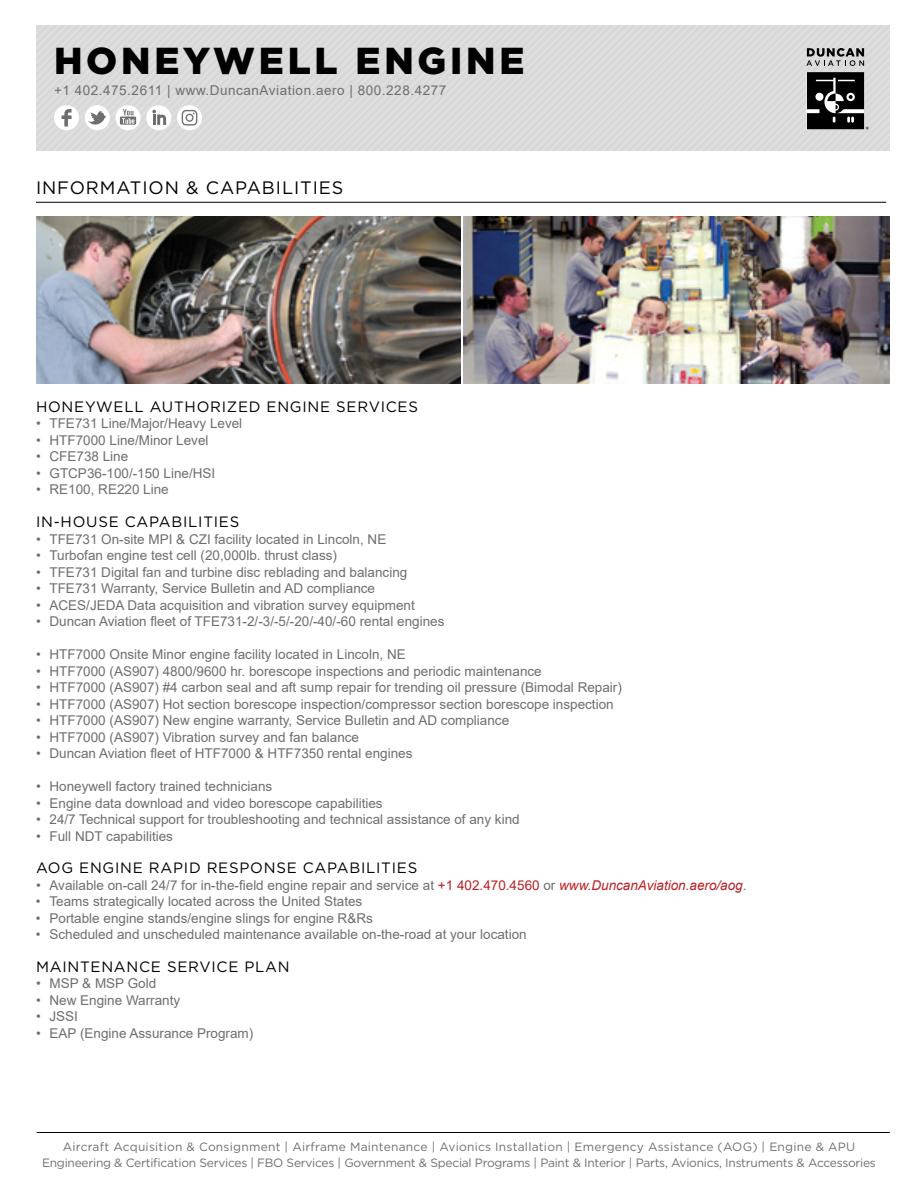
<style>
.page{position:relative;width:918px;height:1188px;background:#fff}
.page>*{position:absolute;margin:0;border:0;box-sizing:border-box;transform-origin:0 0}
.t1{font:900 37.5px "Gotham";letter-spacing:.1em;color:#000}
.t2{font:18px "Gotham";letter-spacing:.05em;color:#000}
.t3{font:15px "Gotham";letter-spacing:.05em;color:#000}
.t4{font:13.5px "Arial";color:#6d6e71}
.t5{font:13.5px "Arial";letter-spacing:.04em;color:#6e6e70}
.t6{font:12px/16.5px "Gotham";letter-spacing:-.02em;color:#6e6e70;text-align:center}
.s1{color:#ba2025}
.s2{font-style:italic;color:#ba2025}
</style>
<div class="page">
<hr style="left:37px;top:1132px;width:853px;height:1px;background:#000">
<div style="left:36px;top:25px;width:854px;height:126px;background:#d9d9da"></div>
<hr style="left:36px;top:202px;width:850px;height:1px;background:#000">
<img style="left:36px;top:216px;width:425px;height:167px">
<img style="left:464px;top:216px;width:425px;height:167px">
<h1 class="t1" style="left:54px;top:35px;width:472px">HONEYWELL ENGINE</h1>
<p class="t5" style="left:54px;top:81px;width:394px">+1 402.475.2611 | www.DuncanAviation.aero | 800.228.4277</p>
<h2 class="t2" style="left:36px;top:177px;width:309px">INFORMATION &amp; CAPABILITIES</h2>
<p class="t3" style="left:36px;top:397px;width:384px">HONEYWELL AUTHORIZED ENGINE SERVICES</p>
<p class="t4" style="left:36px;top:414px;width:208px">• TFE731 Line/Major/Heavy Level</p>
<p class="t4" style="left:36px;top:431px;width:174px">• HTF7000 Line/Minor Level</p>
<p class="t4" style="left:36px;top:447px;width:94px">• CFE738 Line</p>
<p class="t4" style="left:36px;top:464px;width:181px">• GTCP36-100/-150 Line/HSI</p>
<p class="t4" style="left:36px;top:480px;width:134px">• RE100, RE220 Line</p>
<p class="t3" style="left:36px;top:512px;width:205px">IN-HOUSE CAPABILITIES</p>
<p class="t4" style="left:36px;top:530px;width:352px">• TFE731 On-site MPI &amp; CZI facility located in Lincoln, NE</p>
<p class="t4" style="left:36px;top:546px;width:303px">• Turbofan engine test cell (20,000lb. thrust class)</p>
<p class="t4" style="left:36px;top:563px;width:373px">• TFE731 Digital fan and turbine disc reblading and balancing</p>
<p class="t4" style="left:36px;top:579px;width:341px">• TFE731 Warranty, Service Bulletin and AD compliance</p>
<p class="t4" style="left:36px;top:596px;width:380px">• ACES/JEDA Data acquisition and vibration survey equipment</p>
<p class="t4" style="left:36px;top:612px;width:410px">• Duncan Aviation fleet of TFE731-2/-3/-5/-20/-40/-60 rental engines</p>
<p class="t4" style="left:36px;top:645px;width:371px">• HTF7000 Onsite Minor engine facility located in Lincoln, NE</p>
<p class="t4" style="left:36px;top:662px;width:507px">• HTF7000 (AS907) 4800/9600 hr. borescope inspections and periodic maintenance</p>
<p class="t4" style="left:36px;top:678px;width:587px">• HTF7000 (AS907) #4 carbon seal and aft sump repair for trending oil pressure (Bimodal Repair)</p>
<p class="t4" style="left:36px;top:695px;width:579px">• HTF7000 (AS907) Hot section borescope inspection/compressor section borescope inspection</p>
<p class="t4" style="left:36px;top:711px;width:475px">• HTF7000 (AS907) New engine warranty, Service Bulletin and AD compliance</p>
<p class="t4" style="left:36px;top:728px;width:325px">• HTF7000 (AS907) Vibration survey and fan balance</p>
<p class="t4" style="left:36px;top:744px;width:378px">• Duncan Aviation fleet of HTF7000 &amp; HTF7350 rental engines</p>
<p class="t4" style="left:36px;top:777px;width:238px">• Honeywell factory trained technicians</p>
<p class="t4" style="left:36px;top:794px;width:348px">• Engine data download and video borescope capabilities</p>
<p class="t4" style="left:36px;top:810px;width:485px">• 24/7 Technical support for troubleshooting and technical assistance of any kind</p>
<p class="t4" style="left:36px;top:827px;width:139px">• Full NDT capabilities</p>
<p class="t3" style="left:36px;top:858px;width:383px">AOG ENGINE RAPID RESPONSE CAPABILITIES</p>
<p class="t4" style="left:36px;top:876px;width:712px">• Available on-call 24/7 for in-the-field engine repair and service at <span class="s1">+1 402.470.4560</span> or <span class="s2">www.DuncanAviation.aero/aog</span>.</p>
<p class="t4" style="left:36px;top:892px;width:328px">• Teams strategically located across the United States</p>
<p class="t4" style="left:36px;top:909px;width:338px">• Portable engine stands/engine slings for engine R&amp;Rs</p>
<p class="t4" style="left:36px;top:925px;width:492px">• Scheduled and unscheduled maintenance available on-the-road at your location</p>
<p class="t3" style="left:36px;top:957px;width:255px">MAINTENANCE SERVICE PLAN</p>
<p class="t4" style="left:36px;top:974px;width:122px">• MSP &amp; MSP Gold</p>
<p class="t4" style="left:36px;top:991px;width:146px">• New Engine Warranty</p>
<p class="t4" style="left:36px;top:1007px;width:44px">• JSSI</p>
<p class="t4" style="left:36px;top:1024px;width:219px">• EAP (Engine Assurance Program)</p>
<p class="t6" style="left:42px;top:1138px;width:835px">Aircraft Acquisition &amp; Consignment | Airframe Maintenance | Avionics Installation | Emergency Assistance (AOG) | Engine &amp; APU<br>Engineering &amp; Certification Services | FBO Services | Government &amp; Special Programs | Paint &amp; Interior | Parts, Avionics, Instruments &amp; Accessories</p>
</div>
